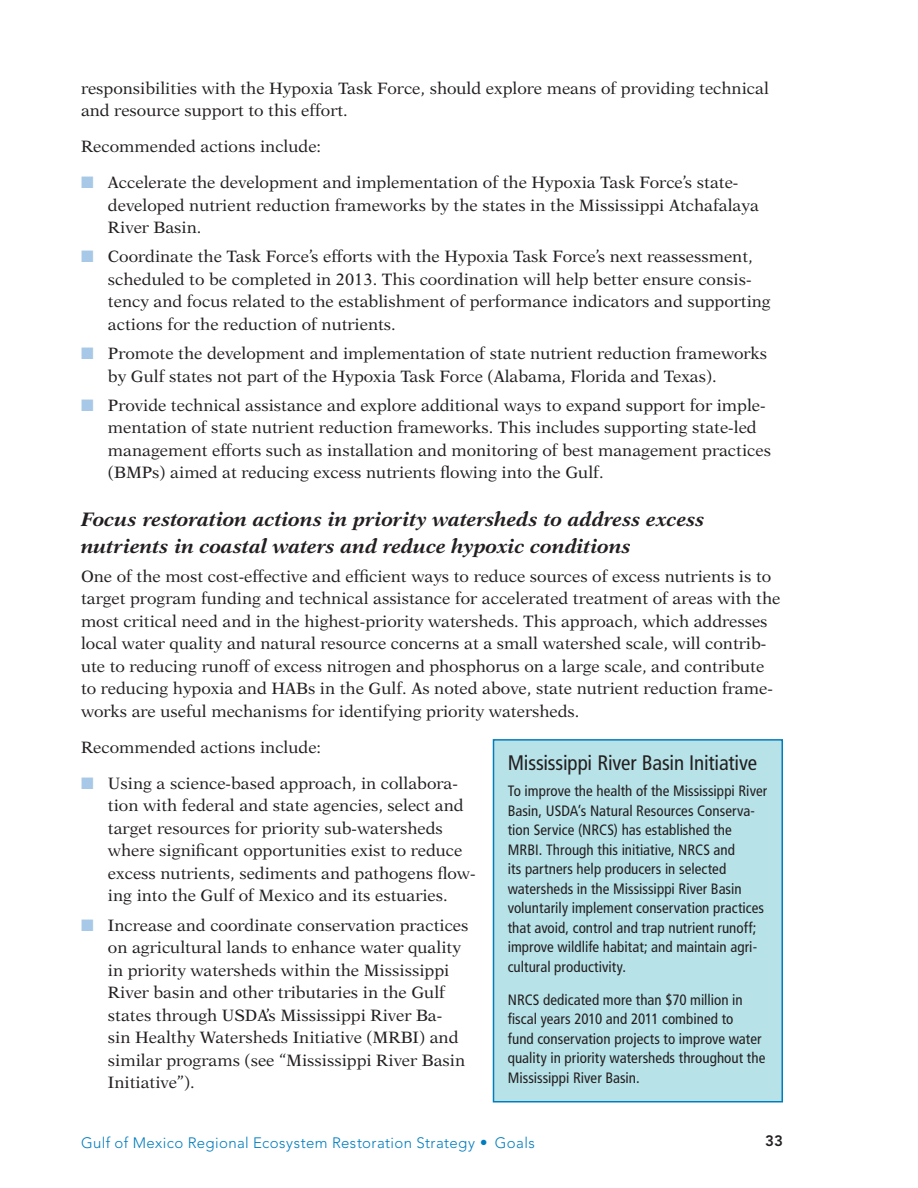
<style>
.page{position:relative;width:918px;height:1188px;background:#fff}
.page>*{position:absolute;margin:0;border:0;box-sizing:border-box;transform-origin:0 0}
.Green_box_header{font:condensed 21px "Frutiger LT Std";letter-spacing:-.01em;color:#231f20}
.subhead4{font:italic 700 19.5px/27px "New Aster LT Std";color:#231f20}
.bullet_list{font:16.5px/22.5px "New Aster LT Std";color:#231f20}
.body_text{font:16.5px/22.5px "New Aster LT Std";color:#231f20}
.sidebar_text{font:condensed 15px/19.5px "Frutiger LT Std";letter-spacing:.005em;color:#231f20}
.t1{font:300 15px "Avenir LT Std";letter-spacing:.025em;color:#007dbe}
.t2{font:800 15px "Avenir LT Std";color:#231f20}
.s1{color:#a7c8e6}
</style>
<div class="page">
<div style="left:494px;top:740px;width:288px;height:362px;background:#b7e2e7"></div>
<div style="left:493px;top:739px;width:290px;height:363px;border:2px solid #007dbe"></div>
<p class="body_text" style="left:81px;top:77px;width:689px">responsibilities with the Hypoxia Task Force, should explore means of providing technical and resource support to this effort.</p>
<p class="body_text" style="left:81px;top:135px;width:242px">Recommended actions include:</p>
<p class="bullet_list" style="left:108px;top:171px;width:652px;text-indent:-27px"><span class="s1">■</span> Accelerate the development and implementation of the Hypoxia Task Force’s state&shy;developed nutrient reduction frameworks by the states in the Mississippi Atchafalaya<br>River Basin.</p>
<p class="bullet_list" style="left:108px;top:245px;width:664px;text-indent:-27px"><span class="s1">■</span> Coordinate the Task Force’s efforts with the Hypoxia Task Force’s next reassessment, scheduled to be completed in 2013. This coordination will help better ensure consis&shy;tency and focus related to the establishment of performance indicators and supporting actions for the reduction of nutrients.</p>
<p class="bullet_list" style="left:108px;top:342px;width:661px;text-indent:-27px"><span class="s1">■</span> Promote the development and implementation of state nutrient reduction frameworks by Gulf states not part of the Hypoxia Task Force (Alabama, Florida and Texas).</p>
<p class="bullet_list" style="left:108px;top:394px;width:665px;text-indent:-27px"><span class="s1">■</span> Provide technical assistance and explore additional ways to expand support for imple&shy;mentation of state nutrient reduction frameworks. This includes supporting state-led management efforts such as installation and monitoring of best management practices (BMPs) aimed at reducing excess nutrients flowing into the Gulf.</p>
<p class="subhead4" style="left:81px;top:505px;width:625px">Focus restoration actions in priority watersheds to address excess nutrients in coastal waters and reduce hypoxic conditions</p>
<p class="body_text" style="left:81px;top:565px;width:701px">One of the most cost-effective and efficient ways to reduce sources of excess nutrients is to target program funding and technical assistance for accelerated treatment of areas with the most critical need and in the highest-priority watersheds. This approach, which addresses local water quality and natural resource concerns at a small watershed scale, will contrib&shy;ute to reducing runoff of excess nitrogen and phosphorus on a large scale, and contribute to reducing hypoxia and HABs in the Gulf. As noted above, state nutrient reduction frame&shy;works are useful mechanisms for identifying priority watersheds.</p>
<p class="body_text" style="left:81px;top:736px;width:242px">Recommended actions include:</p>
<p class="bullet_list" style="left:108px;top:772px;width:369px;text-indent:-27px"><span class="s1">■</span> Using a science-based approach, in collabora&shy;tion with federal and state agencies, select and target resources for priority sub-watersheds where significant opportunities exist to reduce excess nutrients, sediments and pathogens flow&shy;ing into the Gulf of Mexico and its estuaries.</p>
<p class="bullet_list" style="left:108px;top:914px;width:362px;text-indent:-27px"><span class="s1">■</span> Increase and coordinate conservation practices on agricultural lands to enhance water quality in priority watersheds within the Mississippi River basin and other tributaries in the Gulf states through USDA’s Mississippi River Ba&shy;sin Healthy Watersheds Initiative (MRBI) and similar programs (see “Mississippi River Basin Initiative”).</p>
<p class="Green_box_header" style="left:508px;top:750px;width:251px">Mississippi River Basin Initiative</p>
<p class="sidebar_text" style="left:508px;top:781px;width:261px">To improve the health of the Mississippi River Basin, USDA’s Natural Resources Conserva&shy;tion Service (NRCS) has established the MRBI. Through this initiative, NRCS and<br>its partners help producers in selected watersheds in the Mississippi River Basin voluntarily implement conservation practices that avoid, control and trap nutrient runoff; improve wildlife habitat; and maintain agri&shy;cultural productivity.</p>
<p class="sidebar_text" style="left:508px;top:990px;width:259px">NRCS dedicated more than $70 million in fiscal years 2010 and 2011 combined to<br>fund conservation projects to improve water quality in priority watersheds throughout the Mississippi River Basin.</p>
<p class="t1" style="left:81px;top:1134px;width:455px">Gulf of Mexico Regional Ecosystem Restoration Strategy ● Goals</p>
<p class="t2" style="left:765px;top:1132px;width:19px">33</p>
</div>
